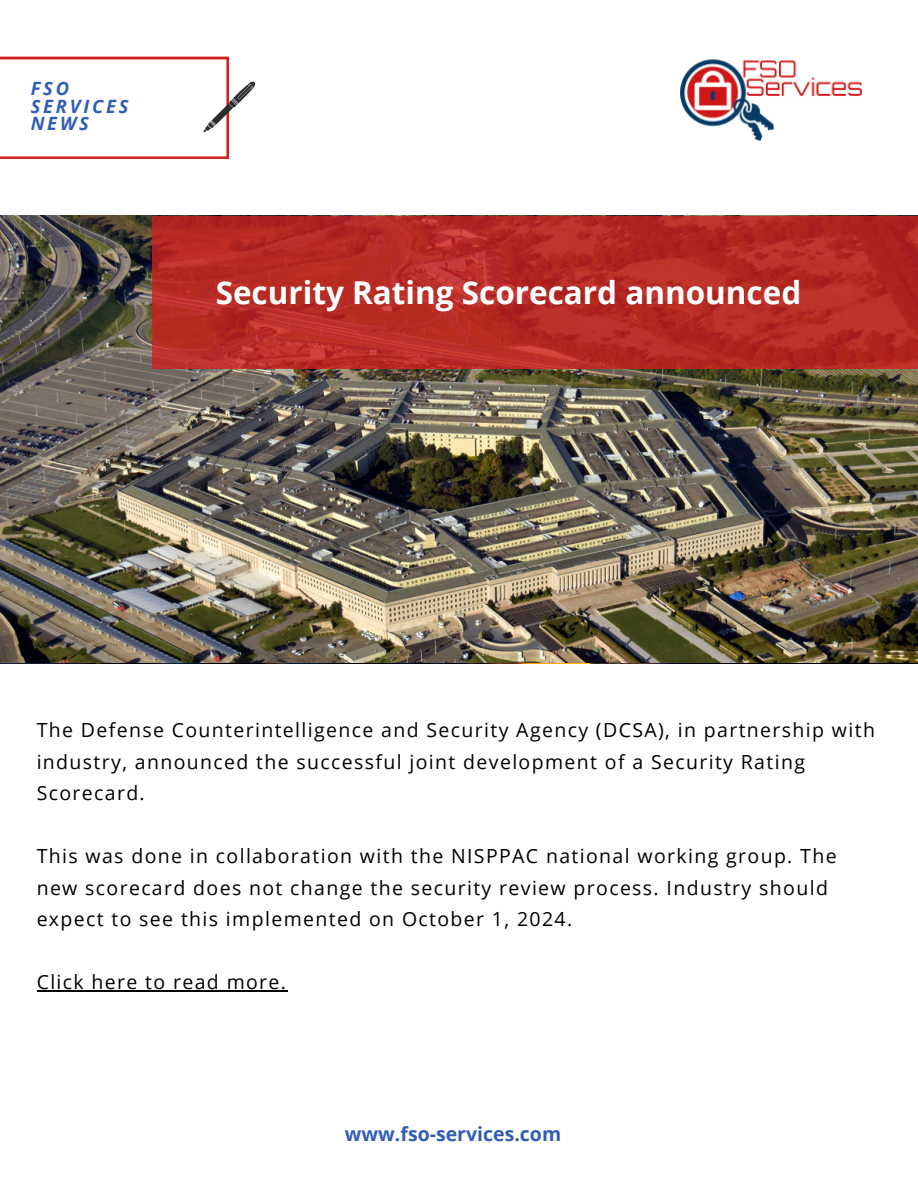
<style>
.page{position:relative;width:918px;height:1188px;background:#fff}
.page>*{position:absolute;margin:0;border:0;box-sizing:border-box;transform-origin:0 0}
.t1{font:700 31.5px "Open Sans";color:#fdfefe}
.t2{font:19.5px/31.5px "Open Sans";letter-spacing:.07em;color:#000}
.t3{font:700 19.5px "Open Sans";color:#315db4}
.t4{font:italic 700 18.3px/17.2px "Open Sans";letter-spacing:.15em;color:#315db4}
</style>
<div class="page">
<svg style="left:0;top:57px;width:256px;height:102px"></svg>
<img style="left:680px;top:59px;width:182px;height:82px">
<img style="left:0;top:216px;width:918px;height:447px">
<svg style="left:152px;top:216px;width:766px;height:152px;background:#b62a24"></svg>
<hr style="left:37px;top:990px;width:251px;height:2px;background:#000">
<p class="t4" style="left:31px;top:80px;width:99px">FSO<br>SERVICES<br>NEWS</p>
<h3 class="t1" style="left:216px;top:270px;width:587px">Security Rating Scorecard announced</h3>
<p class="t2" style="left:37px;top:714px;width:840px">The Defense Counterintelligence and Security Agency (DCSA), in partnership with industry, announced the successful joint development of a Security Rating<br>Scorecard.</p>
<p class="t2" style="left:37px;top:840px;width:802px">This was done in collaboration with the NISPPAC national working group. The new scorecard does not change the security review process. Industry should expect to see this implemented on October 1, 2024.</p>
<p class="t2" style="left:37px;top:966px;width:251px">Click here to read more.</p>
<h1 class="t3" style="left:345px;top:1120px;width:218px">www.fso-services.com</h1>
</div>
